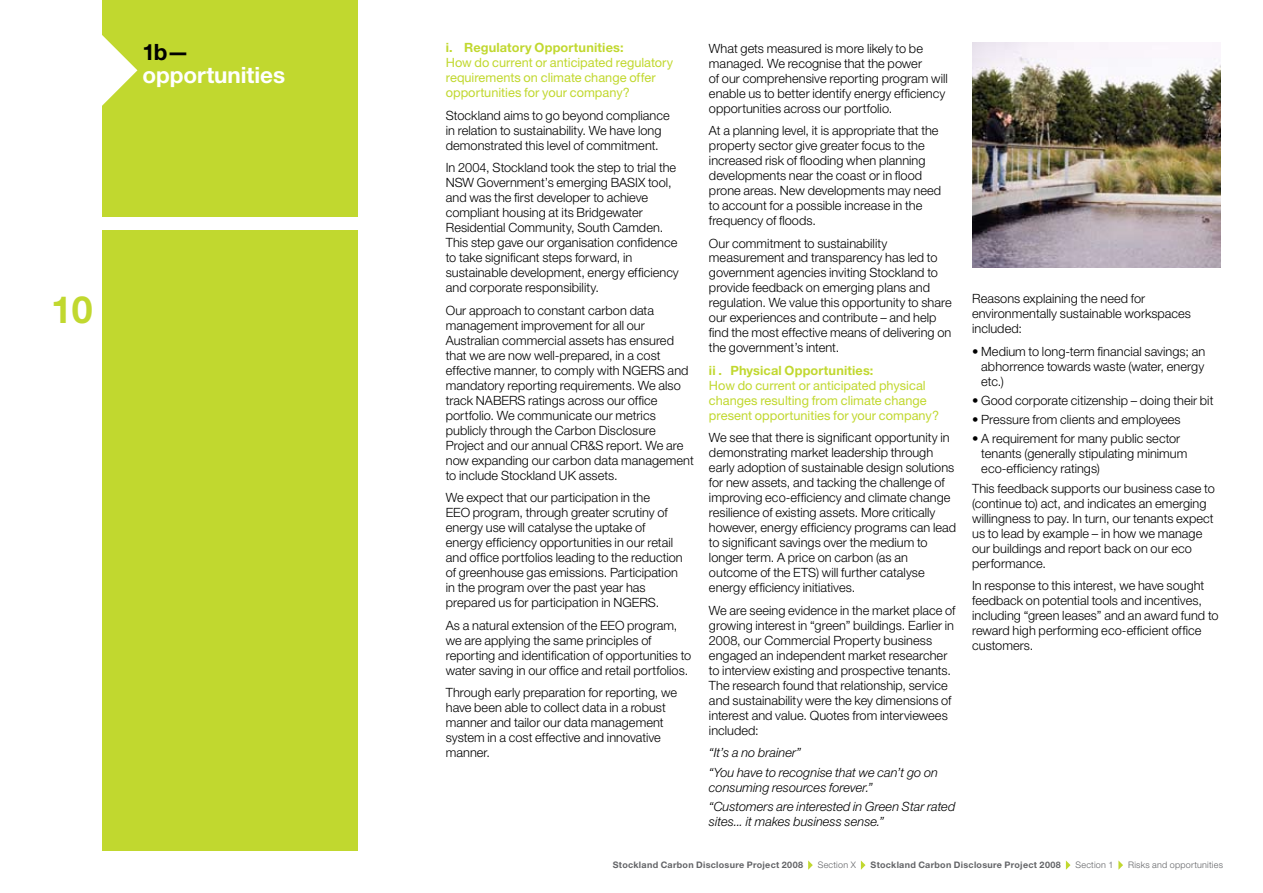
<style>
.page{position:relative;width:1263px;height:893px;background:#fff}
.page>*{position:absolute;margin:0;border:0;box-sizing:border-box;transform-origin:0 0}
.t1{font:700 37.5px "Helvetica Neue LT";color:#c1d82f}
.t2{font:700 22.5px "Helvetica Neue LT";letter-spacing:-.005em;color:#fff}
.t3{font:700 22.5px "Helvetica Neue LT";color:#000}
.t4{font:300 12.75px/15px "Helvetica Neue LT";color:#000}
.t5{font:12.75px/15px "Helvetica Neue LT";color:#c1d82f}
.t6{font:italic 300 12.75px/19.2px "Helvetica Neue LT";color:#000}
.t7{font:700 12.75px "Helvetica Neue LT";letter-spacing:.01em;color:#c1d82f}
.t8{font:700 9px "Helvetica Neue LT";letter-spacing:.03em;color:#636467}
.t9{font:300 9px "Helvetica Neue LT";letter-spacing:.025em;color:#636467}
</style>
<div class="page">
<svg style="left:808px;top:860px;width:5px;height:10px"></svg>
<svg style="left:861px;top:860px;width:4px;height:10px"></svg>
<svg style="left:1066px;top:860px;width:4px;height:10px"></svg>
<svg style="left:1118px;top:860px;width:5px;height:10px"></svg>
<img style="left:972px;top:43px;width:248px;height:225px">
<div style="left:102px;top:0;width:255px;height:217px;background:#c1d82f"></div>
<div style="left:102px;top:230px;width:255px;height:620px;background:#c1d82f"></div>
<svg style="left:102px;top:35px;width:35px;height:71px"></svg>
<h2 class="t3" style="left:142px;top:38px;width:48px">1b—</h2>
<h2 class="t2" style="left:142px;top:61px;width:144px">opportunities</h2>
<h1 class="t1" style="left:51px;top:286px;width:43px">10</h1>
<p class="t7" style="left:446px;top:40px;width:179px">i. Regulatory Opportunities:</p>
<p class="t5" style="left:446px;top:55px;width:229px">How do current or anticipated regulatory requirements on climate change offer opportunities for your company?</p>
<p class="t4" style="left:446px;top:107px;width:225px">Stockland aims to go beyond compliance in relation to sustainability. We have long demonstrated this level of commitment.</p>
<p class="t4" style="left:446px;top:160px;width:235px">In 2004, Stockland took the step to trial the NSW Government’s emerging BASIX tool, and was the first developer to achieve compliant housing at its Bridgewater Residential Community, South Camden.<br>This step gave our organisation confidence to take significant steps forward, in sustainable development, energy efficiency and corporate responsibility.</p>
<p class="t4" style="left:446px;top:302px;width:250px">Our approach to constant carbon data management improvement for all our Australian commercial assets has ensured that we are now well-prepared, in a cost effective manner, to comply with NGERS and mandatory reporting requirements. We also track NABERS ratings across our office portfolio. We communicate our metrics publicly through the Carbon Disclosure Project and our annual CR&amp;S report. We are now expanding our carbon data management to include Stockland UK assets.</p>
<p class="t4" style="left:446px;top:490px;width:238px">We expect that our participation in the<br>EEO program, through greater scrutiny of energy use will catalyse the uptake of energy efficiency opportunities in our retail and office portfolios leading to the reduction of greenhouse gas emissions. Participation in the program over the past year has prepared us for participation in NGERS.</p>
<p class="t4" style="left:446px;top:617px;width:247px">As a natural extension of the EEO program, we are applying the same principles of reporting and identification of opportunities to water saving in our office and retail portfolios.</p>
<p class="t4" style="left:446px;top:685px;width:233px">Through early preparation for reporting, we have been able to collect data in a robust manner and tailor our data management system in a cost effective and innovative manner.</p>
<p class="t4" style="left:709px;top:40px;width:240px">What gets measured is more likely to be managed. We recognise that the power<br>of our comprehensive reporting program will enable us to better identify energy efficiency opportunities across our portfolio.</p>
<p class="t4" style="left:709px;top:123px;width:234px">At a planning level, it is appropriate that the property sector give greater focus to the increased risk of flooding when planning developments near the coast or in flood prone areas. New developments may need to account for a possible increase in the frequency of floods.</p>
<p class="t4" style="left:709px;top:235px;width:244px">Our commitment to sustainability measurement and transparency has led to government agencies inviting Stockland to provide feedback on emerging plans and regulation. We value this opportunity to share our experiences and contribute – and help find the most effective means of delivering on the government’s intent.</p>
<p class="t7" style="left:709px;top:363px;width:166px">ii . Physical Opportunities:</p>
<p class="t5" style="left:709px;top:378px;width:232px">How do current or anticipated physical changes resulting from climate change present opportunities for your company?</p>
<p class="t4" style="left:709px;top:430px;width:249px">We see that there is significant opportunity in demonstrating market leadership through early adoption of sustainable design solutions for new assets, and tacking the challenge of improving eco-efficiency and climate change resilience of existing assets. More critically however, energy efficiency programs can lead to significant savings over the medium to longer term. A price on carbon (as an outcome of the ETS) will further catalyse energy efficiency initiatives.</p>
<p class="t4" style="left:709px;top:603px;width:248px">We are seeing evidence in the market place of growing interest in “green” buildings. Earlier in 2008, our Commercial Property business engaged an independent market researcher to interview existing and prospective tenants.<br>The research found that relationship, service and sustainability were the key dimensions of interest and value. Quotes from interviewees included:</p>
<p class="t6" style="left:709px;top:743px;width:230px">“It’s a no brainer”<br>“You have to recognise that we can’t go on</p>
<p class="t6" style="left:709px;top:777px;width:248px">consuming resources forever.”<br>“Customers are interested in Green Star rated</p>
<p class="t6" style="left:709px;top:812px;width:177px">sites... it makes business sense.”</p>
<p class="t4" style="left:972px;top:291px;width:220px">Reasons explaining the need for environmentally sustainable workspaces included:</p>
<p class="t4" style="left:981px;top:343px;width:225px;text-align:justify;text-indent:-9px">• Medium to long-term financial savings; an abhorrence towards waste (water, energy etc.)</p>
<p class="t4" style="left:972px;top:393px;width:243px">• Good corporate citizenship – doing their bit</p>
<p class="t4" style="left:972px;top:412px;width:210px">• Pressure from clients and employees</p>
<p class="t4" style="left:981px;top:431px;width:208px;text-indent:-9px">• A requirement for many public sector tenants (generally stipulating minimum eco-efficiency ratings)</p>
<p class="t4" style="left:972px;top:480px;width:244px">This feedback supports our business case to (continue to) act, and indicates an emerging willingness to pay. In turn, our tenants expect us to lead by example – in how we manage our buildings and report back on our eco performance.</p>
<p class="t4" style="left:972px;top:578px;width:248px">In response to this interest, we have sought feedback on potential tools and incentives, including “green leases” and an award fund to reward high performing eco-efficient office customers.</p>
<p class="t8" style="left:613px;top:859px;width:192px">Stockland Carbon Disclosure Project 2008</p>
<p class="t9" style="left:818px;top:859px;width:40px">Section X</p>
<p class="t8" style="left:870px;top:859px;width:192px">Stockland Carbon Disclosure Project 2008</p>
<p class="t9" style="left:1075px;top:859px;width:39px">Section 1</p>
<p class="t9" style="left:1128px;top:859px;width:96px">Risks and opportunities</p>
</div>
